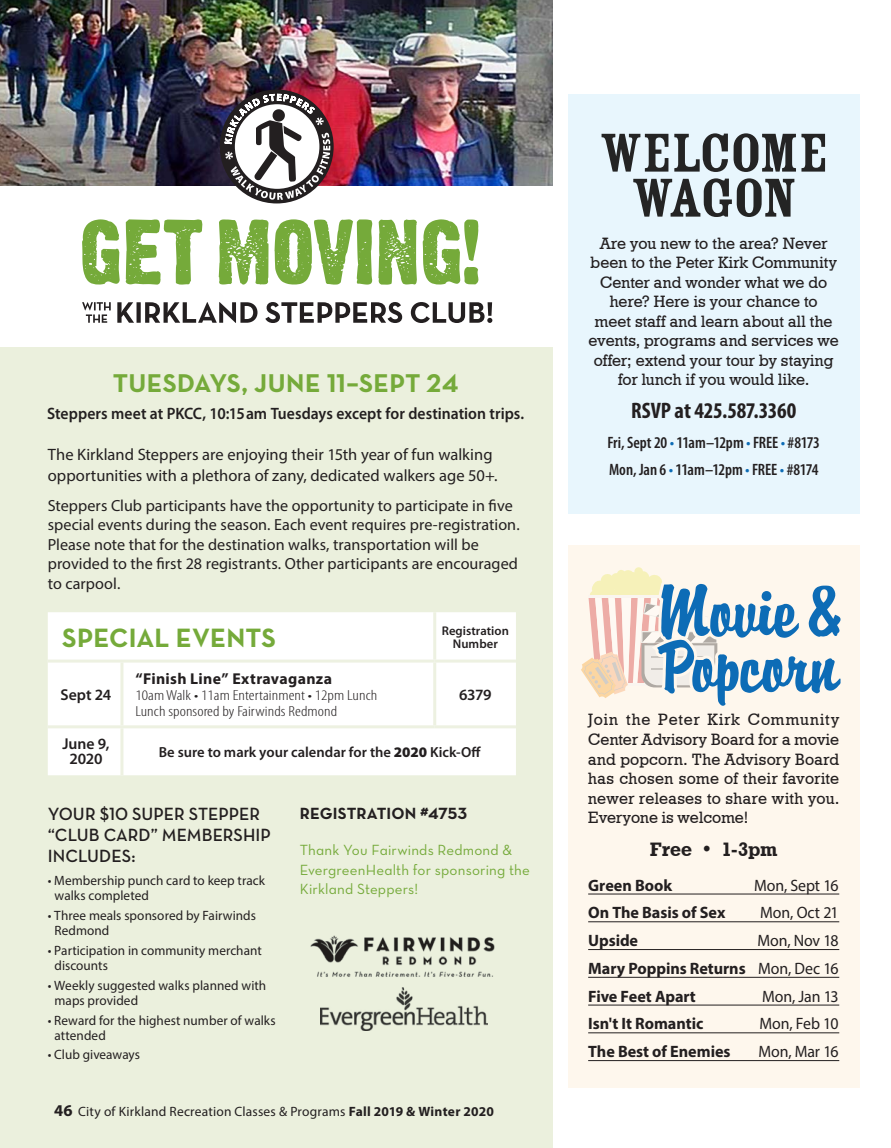
<style>
.page{position:relative;width:891px;height:1148px;background:#fff}
.page>*{position:absolute;margin:0;border:0;box-sizing:border-box;transform-origin:0 0}
.t1{font:60px/45px "Rosewood Std Fill";letter-spacing:-.06em;color:#242424;text-align:center}
.Class_3_Description{font:27px "Neutra Text Exp Bold Alt";letter-spacing:.005em;color:#75aa3a}
.Class_3_Description-2{font:26.1px "Neutra Text Exp Bold Alt";letter-spacing:.015em;color:#75aa3a}
.Subsection_Header_LI{font:700 condensed 22.5px "Myriad Pro";letter-spacing:-.01em;color:#231f20}
.Subsection_Header_LI-2{font:19.5px "Geometric Slab 712 BT Bold A";color:#231f20}
.t2{font:18px/21px "Neutra Text Exp Demi Alt";color:#231f20}
.Subsection_Header_LI-3{font:16.5px/19.5px "Geometric Slab 712 BT Medium A";letter-spacing:.01em;color:#231f20;text-align:center}
.Class_3_Description-3{font:16.5px/21px "Myriad Pro";color:#231f20}
.CLASS_INFO{font:700 16.5px "Myriad Pro";letter-spacing:-.005em;color:#231f20}
.Table_Text_SENIORS{font:600 condensed 16.5px "Myriad Pro";letter-spacing:-.01em;color:#231f20}
.Class_3_Description-4{font:600 16.5px "Myriad Pro";color:#231f20;scale:.95 1}
.CLASS_INFO-2{font:16.5px "Myriad Pro";letter-spacing:-.005em;color:#231f20;scale:.96 1}
.Class_3_Description-5{font:16.5px "Neutra Text Exp Bold Alt";letter-spacing:.005em;color:#231f20}
.Class_3_Description-6{font:16.2px/19.5px "Myriad Pro";color:#231f20}
.Pool_TableText_Grids{font:700 15.75px "Myriad Pro";letter-spacing:.02em;color:#231f20}
.Pool_TableText_Grids-2{font:600 15.75px/15px "Myriad Pro";letter-spacing:-.01em;color:#231f20;text-align:center}
.t3{font:15px/19.5px "Neutra Text Exp Book Alt";letter-spacing:.01em;color:#75aa3a}
.TableText__POOL{font:300 condensed 14.55px "Myriad Pro";letter-spacing:.005em;color:#231f20;scale:1.2 1}
.TableText__POOL_GRID{font:600 14.55px "Myriad Pro";color:#231f20}
.t4{font:13.5px/15px "Myriad Pro";letter-spacing:.005em;color:#231f20}
.Pool_TableText{font:600 12.6px/13.4px "Myriad Pro";letter-spacing:.005em;color:#231f20;text-align:center}
.s1{font-weight:900}
.s2{font-weight:700;font-size:16.5px}
.s3{font-weight:700}
.s4{color:#0d6cb6}
.s5{font-weight:400}
</style>
<div class="page">
<div style="left:0;top:347px;width:553px;height:801px;background:#ebf0dd"></div>
<img style="left:0;top:0;width:553px;height:185px">
<div style="left:568px;top:94px;width:292px;height:420px;background:#e8f6fd"></div>
<div style="left:220px;top:90px;width:114px;height:113px;background:#231f20;border-radius:50%"></div>
<svg style="left:224px;top:94px;width:106px;height:106px"></svg>
<div style="left:48px;top:612px;width:468px;height:163px;background:#fff"></div>
<hr style="left:433px;top:612px;width:3px;height:47px;background:#edf1e1">
<hr style="left:48px;top:659px;width:74px;height:3px;background:#edf1e1">
<hr style="left:122px;top:659px;width:313px;height:3px;background:#edf1e1">
<hr style="left:120px;top:662px;width:3px;height:63px;background:#edf1e1">
<hr style="left:435px;top:659px;width:81px;height:3px;background:#edf1e1">
<hr style="left:433px;top:662px;width:3px;height:63px;background:#edf1e1">
<hr style="left:48px;top:725px;width:74px;height:3px;background:#edf1e1">
<hr style="left:122px;top:725px;width:313px;height:3px;background:#edf1e1">
<hr style="left:120px;top:728px;width:3px;height:47px;background:#edf1e1">
<hr style="left:435px;top:725px;width:81px;height:3px;background:#edf1e1">
<img style="left:321px;top:987px;width:167px;height:44px">
<img style="left:310px;top:935px;width:185px;height:42px">
<svg style="left:117px;top:302px;width:375px;height:21px"></svg>
<svg style="left:82px;top:219px;width:396px;height:66px"></svg>
<svg style="left:82px;top:302px;width:29px;height:21px"></svg>
<div style="left:568px;top:545px;width:292px;height:542px;background:#fef7ed"></div>
<hr style="left:588px;top:893px;width:251px;height:1px;background:#231f20">
<hr style="left:588px;top:921px;width:251px;height:1px;background:#231f20">
<hr style="left:588px;top:949px;width:251px;height:1px;background:#231f20">
<hr style="left:588px;top:977px;width:251px;height:1px;background:#231f20">
<hr style="left:588px;top:1004px;width:251px;height:1px;background:#231f20">
<hr style="left:588px;top:1032px;width:251px;height:1px;background:#231f20">
<hr style="left:588px;top:1060px;width:251px;height:1px;background:#231f20">
<svg style="left:581px;top:567px;width:260px;height:139px"></svg>
<p class="Class_3_Description-2" style="left:113px;top:366px;width:347px">TUESDAYS, JUNE 11–SEPT 24</p>
<p class="Class_3_Description-4" style="left:47px;top:403px;width:504px">Steppers meet at PKCC, 10:15am Tuesdays except for destination trips.</p>
<p class="Class_3_Description-3" style="left:48px;top:443px;width:451px">The Kirkland Steppers are enjoying their 15th year of fun walking opportunities with a plethora of zany, dedicated walkers age 50+.</p>
<p class="Class_3_Description-6" style="left:48px;top:495px;width:473px">Steppers Club participants have the opportunity to participate in five special events during the season. Each event requires pre-registration.<br>Please note that for the destination walks, transportation will be provided to the first 28 registrants. Other participants are encouraged to carpool.</p>
<p class="Class_3_Description" style="left:62px;top:620px;width:215px">SPECIAL EVENTS</p>
<p class="Pool_TableText" style="left:442px;top:623px;width:69px">Registration<br>Number</p>
<p class="Pool_TableText_Grids-2" style="left:61px;top:686px;width:52px">Sept 24</p>
<p class="Pool_TableText_Grids" style="left:135px;top:668px;width:198px">“Finish Line” Extravaganza</p>
<p class="TableText__POOL" style="left:135px;top:686px;width:203px">10am Walk • 11am Entertainment • 12pm Lunch</p>
<p class="TableText__POOL" style="left:135px;top:702px;width:170px">Lunch sponsored by Fairwinds Redmond</p>
<p class="Pool_TableText_Grids-2" style="left:459px;top:686px;width:34px">6379</p>
<p class="Pool_TableText_Grids-2" style="left:62px;top:736px;width:48px">June 9,<br>2020</p>
<p class="TableText__POOL_GRID" style="left:159px;top:742px;width:324px">Be sure to mark your calendar for the <span class="s1">2020</span> Kick-Off</p>
<p class="t2" style="left:48px;top:803px;width:225px">YOUR $10 SUPER STEPPER “CLUB CARD” MEMBERSHIP<br>INCLUDES:</p>
<p class="t4" style="left:55px;top:872px;width:212px;text-indent:-7px">• Membership punch card to keep track walks completed</p>
<p class="t4" style="left:55px;top:907px;width:203px;text-indent:-7px">• Three meals sponsored by Fairwinds<br>Redmond</p>
<p class="t4" style="left:55px;top:942px;width:209px;text-indent:-7px">• Participation in community merchant discounts</p>
<p class="t4" style="left:55px;top:977px;width:213px;text-indent:-7px">• Weekly suggested walks planned with maps provided</p>
<p class="t4" style="left:55px;top:1012px;width:223px;text-indent:-7px">• Reward for the highest number of walks attended</p>
<p class="t4" style="left:48px;top:1047px;width:94px">• Club giveaways</p>
<p class="Class_3_Description-5" style="left:300px;top:802px;width:169px">REGISTRATION #4753</p>
<p class="t3" style="left:300px;top:840px;width:232px">Thank You Fairwinds Redmond &amp;<br>EvergreenHealth for sponsoring the<br>Kirkland Steppers!</p>
<p class="t4" style="left:54px;top:1104px;width:441px"><span class="s2">46</span> City of Kirkland Recreation Classes &amp; Programs <span class="s3">Fall 2019 &amp; Winter 2020</span></p>
<p class="t1" style="left:598px;top:131px;width:232px">WELCOME<br>WAGON</p>
<p class="Subsection_Header_LI-3" style="left:588px;top:233px;width:252px">Are you new to the area? Never been to the Peter Kirk Community<br>Center and wonder what we do here? Here is your chance to<br>meet staff and learn about all the events, programs and services we offer; extend your tour by staying for lunch if you would like.</p>
<p class="Subsection_Header_LI" style="left:631px;top:397px;width:167px">RSVP at 425.587.3360</p>
<p class="Table_Text_SENIORS" style="left:607px;top:432px;width:214px">Fri, Sept 20 <span class="s4">•</span> 11am–12pm <span class="s4">•</span> FREE <span class="s4">•</span> #8173</p>
<p class="Table_Text_SENIORS" style="left:609px;top:460px;width:211px">Mon, Jan 6 <span class="s4">•</span> 11am–12pm <span class="s4">•</span> FREE <span class="s4">•</span> #8174</p>
<p class="Subsection_Header_LI-3" style="left:588px;top:709px;width:253px;text-align:left">Join the Peter Kirk Community<br>Center Advisory Board for a movie and popcorn. The Advisory Board has chosen some of their favorite newer releases to share with you.<br>Everyone is welcome!</p>
<p class="Subsection_Header_LI-2" style="left:650px;top:837px;width:129px">Free • 1-3pm</p>
<p class="CLASS_INFO" style="left:588px;top:874px;width:86px">Green Book</p>
<p class="CLASS_INFO-2" style="left:754px;top:874px;width:90px">Mon, Sept 16</p>
<p class="CLASS_INFO" style="left:588px;top:902px;width:139px">On The Basis of Sex</p>
<p class="CLASS_INFO-2" style="left:760px;top:902px;width:83px">Mon, Oct 21</p>
<p class="CLASS_INFO" style="left:588px;top:929px;width:52px">Upside</p>
<p class="CLASS_INFO-2" style="left:757px;top:930px;width:86px">Mon, Nov 18</p>
<p class="CLASS_INFO" style="left:588px;top:957px;width:252px">Mary Poppins Returns <span class="s5">Mon, Dec 16</span></p>
<p class="CLASS_INFO" style="left:588px;top:985px;width:109px">Five Feet Apart</p>
<p class="CLASS_INFO-2" style="left:762px;top:985px;width:81px">Mon, Jan 13</p>
<p class="CLASS_INFO" style="left:588px;top:1013px;width:117px">Isn't It Romantic</p>
<p class="CLASS_INFO-2" style="left:759px;top:1013px;width:84px">Mon, Feb 10</p>
<p class="CLASS_INFO" style="left:588px;top:1040px;width:144px">The Best of Enemies</p>
<p class="CLASS_INFO-2" style="left:758px;top:1041px;width:85px">Mon, Mar 16</p>
</div>
